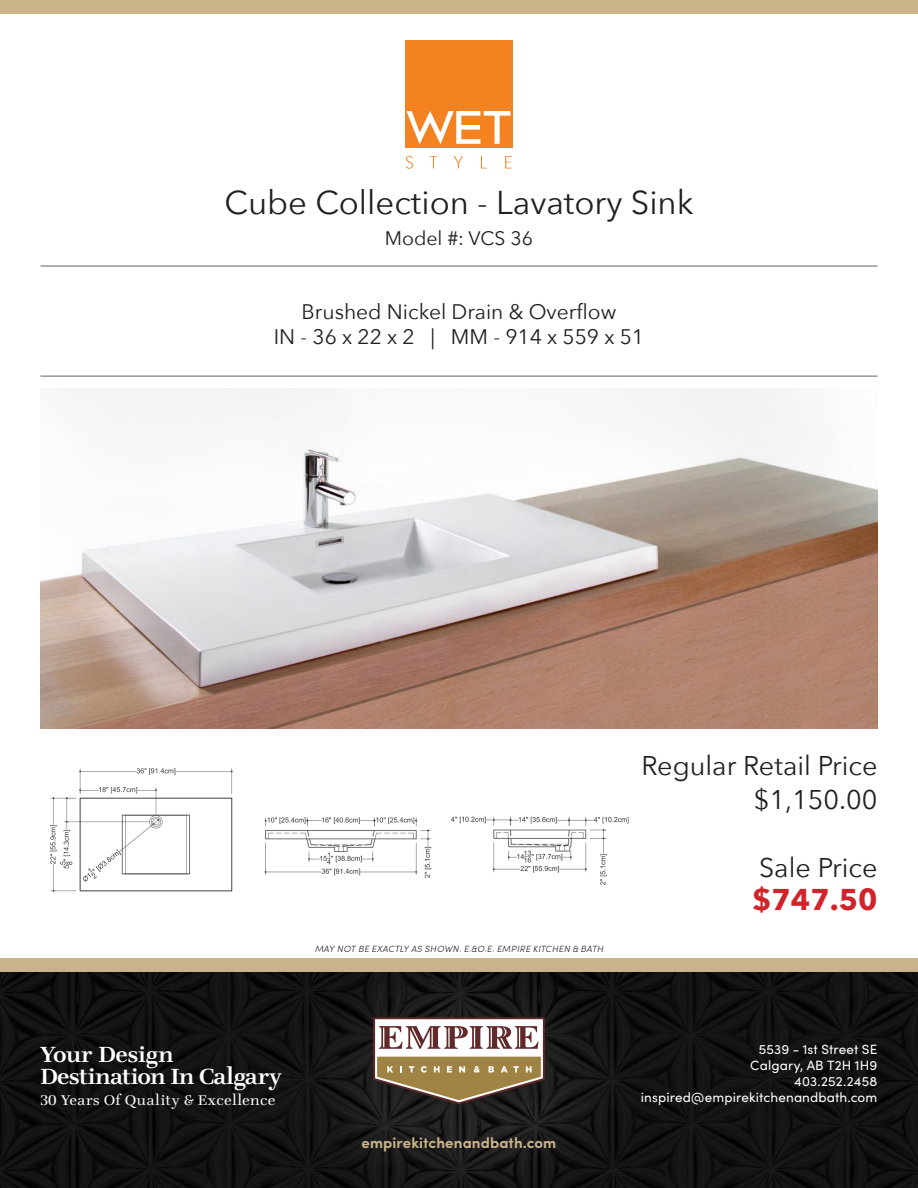
<style>
.page{position:relative;width:918px;height:1188px;background:#fff}
.page>*{position:absolute;margin:0;border:0;box-sizing:border-box;transform-origin:0 0}
.t1{font:33px "Avenir Next";color:#231f20}
.Pricing{font:700 30px "Avenir Next";color:#d1232a}
.Pricing-2{font:27px "Avenir Next";color:#231f20}
.description{font:21px "Avenir Next";color:#231f20}
.t2{font:600 21px/22.5px "Teimer";letter-spacing:-.015em;color:#fff}
.t3{font:19.5px "Avenir Next";color:#231f20}
.t4{font:700 15px "Sofia Pro";letter-spacing:.005em;color:#cab488}
.t5{font:13.5px/16.2px "Sofia Pro";letter-spacing:.01em;color:#fff;text-align:right}
.t6{font:300 13.5px "Teimer";letter-spacing:.025em;color:#fff}
.t7{font:italic 300 9px "Sofia Pro";letter-spacing:.03em;color:#231f20}
</style>
<div class="page">
<div style="left:0;top:958px;width:918px;height:230px;background:#c9b38b"></div>
<img style="left:0;top:972px;width:918px;height:216px">
<img style="left:40px;top:389px;width:838px;height:340px">
<img style="left:264px;top:816px;width:365px;height:69px">
<div style="left:265px;top:875px;width:42px;height:12px;background:#fff"></div>
<div style="left:489px;top:881px;width:42px;height:6px;background:#fff"></div>
<img style="left:50px;top:768px;width:183px;height:124px">
<img style="left:198px;top:972px;width:522px;height:216px">
<hr style="left:40px;top:266px;width:838px;height:1px;background:#636366">
<hr style="left:40px;top:376px;width:838px;height:1px;background:#636366">
<div style="left:0;top:0;width:918px;height:14px;background:#cab488"></div>
<div style="left:360px;top:1004px;width:202px;height:117px;background:#231f20;opacity:.9"></div>
<svg style="left:373px;top:1017px;width:172px;height:87px;background:#a3907c"></svg>
<div style="left:405px;top:40px;width:108px;height:108px;background:#f58220"></div>
<svg style="left:406px;top:111px;width:105px;height:33px"></svg>
<svg style="left:406px;top:156px;width:7px;height:13px"></svg>
<svg style="left:430px;top:156px;width:7px;height:12px"></svg>
<svg style="left:454px;top:156px;width:9px;height:12px"></svg>
<svg style="left:481px;top:156px;width:6px;height:12px"></svg>
<svg style="left:505px;top:156px;width:7px;height:12px"></svg>
<p class="t1" style="left:224px;top:175px;width:471px">Cube Collection - Lavatory Sink</p>
<p class="t3" style="left:385px;top:222px;width:150px">Model #: VCS 36</p>
<p class="description" style="left:302px;top:294px;width:316px">Brushed Nickel Drain &amp; Overflow</p>
<p class="description" style="left:274px;top:319px;width:372px">IN - 36 x 22 x 2 | MM - 914 x 559 x 51</p>
<p class="Pricing-2" style="left:641px;top:743px;width:238px">Regular Retail Price</p>
<p class="Pricing-2" style="left:754px;top:777px;width:125px">$1,150.00</p>
<p class="t7" style="left:315px;top:942px;width:290px">MAY NOT BE EXACTLY AS SHOWN. E.&amp;O.E. EMPIRE KITCHEN &amp; BATH</p>
<h3 class="t2" style="left:40px;top:1043px;width:243px">Your Design<br>Destination In Calgary</h3>
<p class="t6" style="left:40px;top:1091px;width:236px">30 Years Of Quality &amp; Excellence</p>
<p class="t4" style="left:362px;top:1131px;width:196px">empirekitchenandbath.com</p>
<p class="Pricing-2" style="left:759px;top:845px;width:120px">Sale Price</p>
<p class="Pricing" style="left:752px;top:874px;width:127px">$747.50</p>
<p class="t5" style="left:641px;top:1040px;width:238px">5539 - 1st Street SE<br>Calgary, AB T2H 1H9<br>403.252.2458 inspired@empirekitchenandbath.com</p>
</div>
